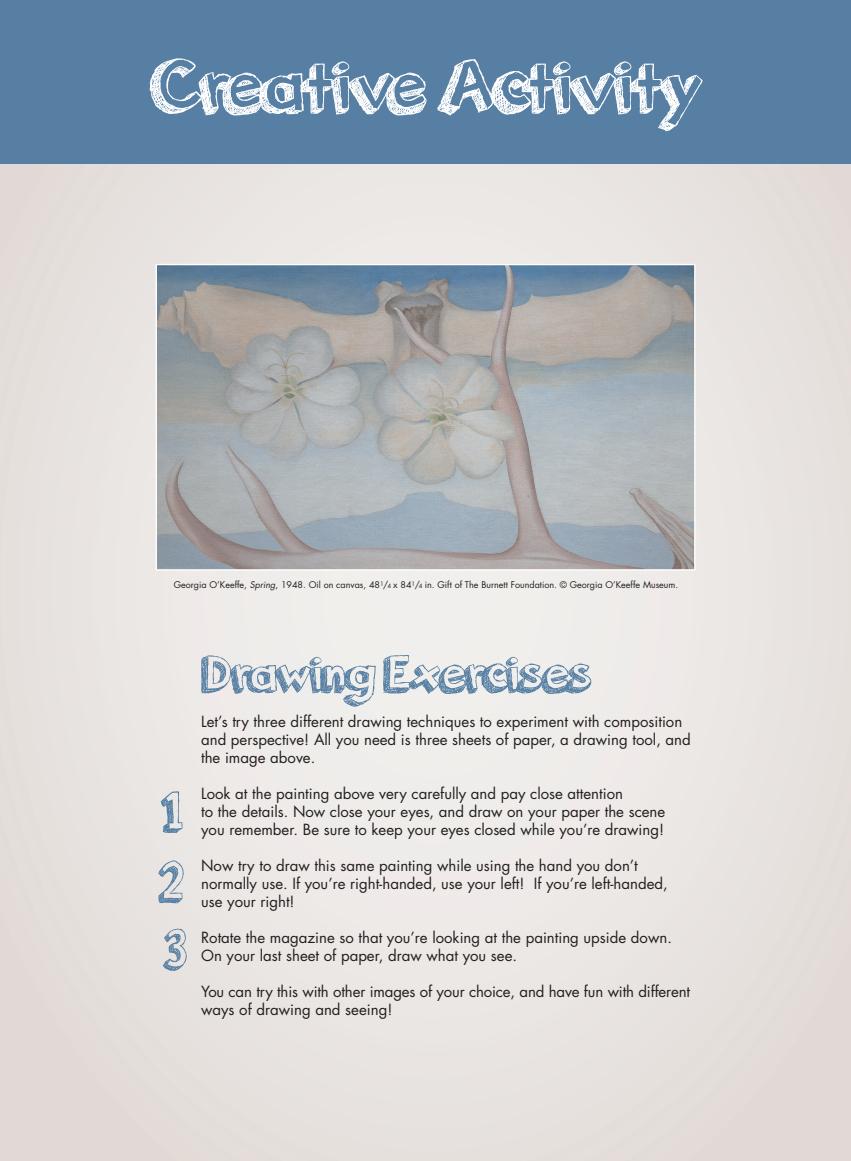
<style>
.page{position:relative;width:851px;height:1161px;background:#fff}
.page>*{position:absolute;margin:0;border:0;box-sizing:border-box;transform-origin:0 0}
.t1{font:78.6px "orangejuice";letter-spacing:-.03em;color:#fff}
.t2{font:58.5px/69px "orangejuice";color:#567fa3;text-align:justify}
.t3{font:54px "orangejuice";letter-spacing:-.03em;color:#567fa3}
.t4{font:15px/18px "Futura";color:#231f20}
.t5{font:9px "Futura";color:#231f20}
.s1{font-style:italic}
.s2{font-size:6px}
</style>
<div class="page">
<div style="left:0;top:0;width:850px;height:1161px;background:#e9e4e2"></div>
<div style="left:0;top:0;width:850px;height:164px;background:#567fa3"></div>
<img style="left:157px;top:266px;width:536px;height:303px">
<div style="left:155px;top:264px;width:540px;height:307px;border:1px solid #fff"></div>
<h1 class="t1" style="left:150px;top:32px;width:553px">Creative Activity</h1>
<p class="t5" style="left:174px;top:579px;width:506px">Georgia O’Keeffe, <span class="s1">Spring</span>, 1948. Oil on canvas, 48<sup>1</sup>/<span class="s2">4</span> x 84<sup>1</sup>/<span class="s2">4</span> in. Gift of The Burnett Foundation. © Georgia O’Keeffe Museum.</p>
<h2 class="t2" style="left:158px;top:776px;width:30px">1<br>2<br>3</h2>
<h3 class="t3" style="left:201px;top:636px;width:392px">Drawing Exercises</h3>
<p class="t4" style="left:201px;top:713px;width:491px">Let’s try three different drawing techniques to experiment with composition and perspective! All you need is three sheets of paper, a drawing tool, and the image above.</p>
<p class="t4" style="left:201px;top:785px;width:465px">Look at the painting above very carefully and pay close attention<br>to the details. Now close your eyes, and draw on your paper the scene you remember. Be sure to keep your eyes closed while you’re drawing!</p>
<p class="t4" style="left:201px;top:857px;width:468px">Now try to draw this same painting while using the hand you don’t normally use. If you’re right-handed, use your left! If you’re left-handed, use your right!</p>
<p class="t4" style="left:201px;top:929px;width:472px">Rotate the magazine so that you’re looking at the painting upside down.<br>On your last sheet of paper, draw what you see.</p>
<p class="t4" style="left:201px;top:983px;width:490px">You can try this with other images of your choice, and have fun with different ways of drawing and seeing!</p>
</div>
